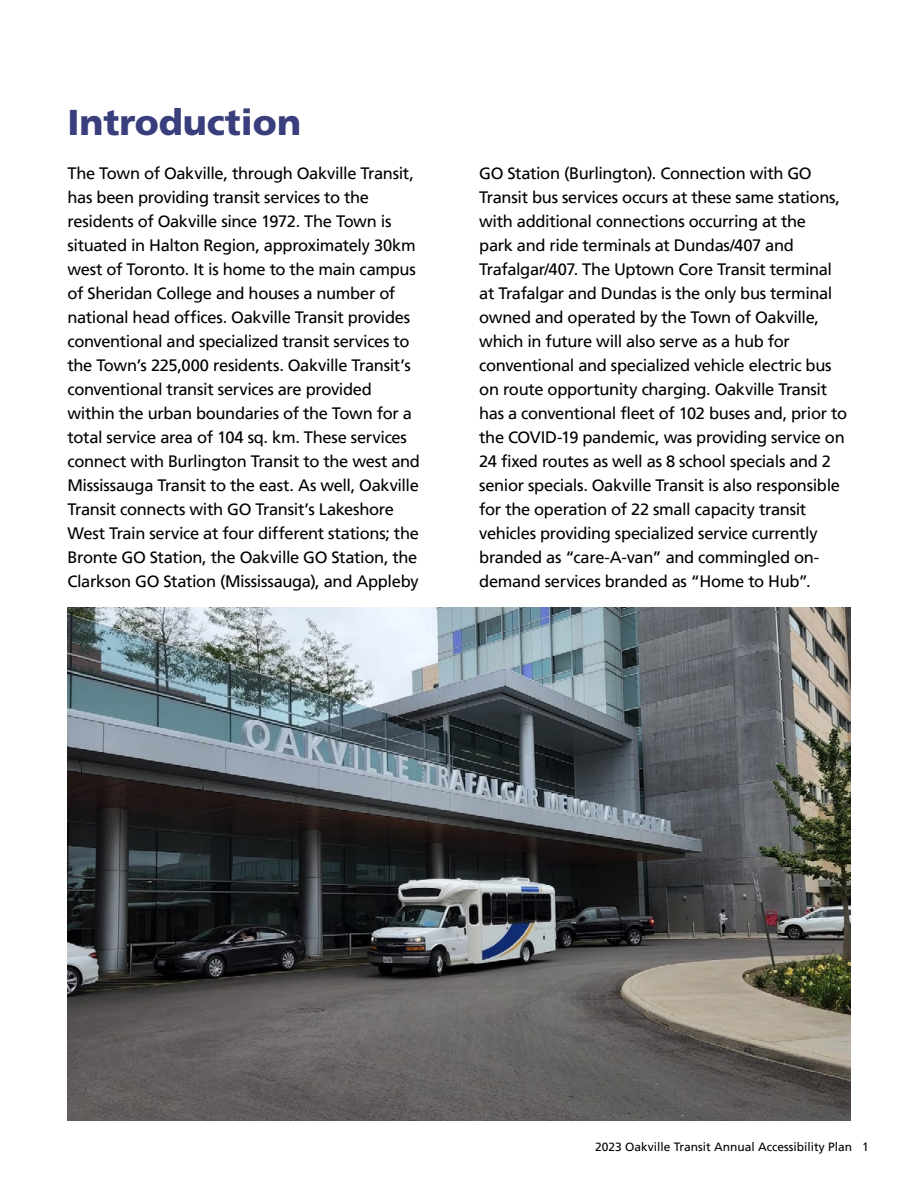
<style>
.page{position:relative;width:918px;height:1188px;background:#fff}
.page>*{position:absolute;margin:0;border:0;box-sizing:border-box;transform-origin:0 0}
.Header_Blue_-_H1{font:900 36px "Frutiger LT Std";color:#393e7c}
.Body{font:16.5px/24px "Frutiger";letter-spacing:-.025em;color:#000}
.t1{font:12px "Frutiger";color:#000}
</style>
<div class="page">
<img style="left:68px;top:608px;width:782px;height:512px">
<h1 class="Header_Blue_-_H1" style="left:68px;top:101px;width:235px">Introduction</h1>
<p class="Body" style="left:68px;top:162px;width:354px">The Town of Oakville, through Oakville Transit, has been providing transit services to the residents of Oakville since 1972. The Town is situated in Halton Region, approximately 30km west of Toronto. It is home to the main campus of Sheridan College and houses a number of national head offices. Oakville Transit provides conventional and specialized transit services to the Town’s 225,000 residents. Oakville Transit’s conventional transit services are provided within the urban boundaries of the Town for a total service area of 104 sq. km. These services connect with Burlington Transit to the west and Mississauga Transit to the east. As well, Oakville Transit connects with GO Transit’s Lakeshore West Train service at four different stations; the Bronte GO Station, the Oakville GO Station, the Clarkson GO Station (Mississauga), and Appleby</p>
<p class="Body" style="left:479px;top:162px;width:369px">GO Station (Burlington). Connection with GO Transit bus services occurs at these same stations, with additional connections occurring at the<br>park and ride terminals at Dundas/407 and Trafalgar/407. The Uptown Core Transit terminal at Trafalgar and Dundas is the only bus terminal owned and operated by the Town of Oakville, which in future will also serve as a hub for conventional and specialized vehicle electric bus on route opportunity charging. Oakville Transit has a conventional fleet of 102 buses and, prior to the COVID-19 pandemic, was providing service on 24 fixed routes as well as 8 school specials and 2 senior specials. Oakville Transit is also responsible for the operation of 22 small capacity transit vehicles providing specialized service currently branded as “care-A-van” and commingled on&shy;demand services branded as “Home to Hub”.</p>
<p class="t1" style="left:595px;top:1139px;width:275px">2023 Oakville Transit Annual Accessibility Plan 1</p>
</div>
